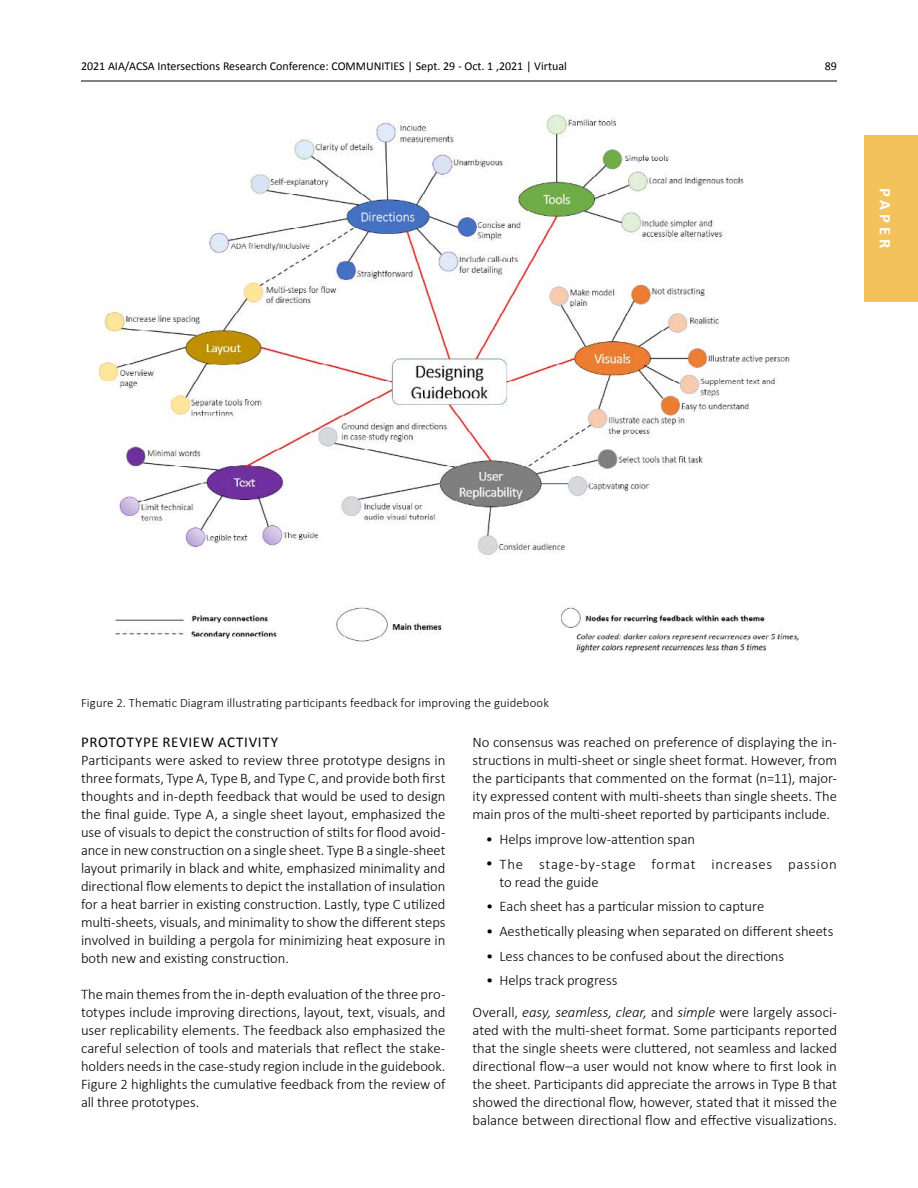
<style>
.page{position:relative;width:918px;height:1188px;background:#fff}
.page>*{position:absolute;margin:0;border:0;box-sizing:border-box;transform-origin:0 0}
.t1{font:700 16.5px "Calibri";letter-spacing:.235em;color:#fff}
.t2{font:15px "Calibri";letter-spacing:.045em;color:#000}
.t3{font:300 14.7px/18px "Calibri";letter-spacing:-.005em;color:#000;text-align:justify}
.t4{font:300 14.7px/18px "Calibri";letter-spacing:.045em;color:#000}
.t5{font:300 12.75px "Calibri";letter-spacing:.01em;color:#000}
.t6{font:12px "Calibri";color:#000}
.s1{font-style:italic}
</style>
<div class="page">
<hr style="left:81px;top:81px;width:756px;height:1px;background:#000">
<div style="left:864px;top:135px;width:54px;height:166px;background:#f3c25a"></div>
<img style="left:93px;top:114px;width:707px;height:542px">
<p class="t6" style="left:81px;top:58px;width:487px">2021 AIA/ACSA Intersections Research Conference: COMMUNITIES | Sept. 29 - Oct. 1 ,2021 | Virtual</p>
<p class="t6" style="left:825px;top:58px;width:14px">89</p>
<p class="t1" style="left:896px;top:188px;width:61px;rotate:90deg">PAPER</p>
<p class="t5" style="left:81px;top:694px;width:469px">Figure 2. Thematic Diagram illustrating participants feedback for improving the guidebook</p>
<p class="t2" style="left:81px;top:733px;width:198px">PROTOTYPE REVIEW ACTIVITY</p>
<p class="t3" style="left:81px;top:750px;width:366px">Participants were asked to review three prototype designs in three formats, Type A, Type B, and Type C, and provide both first thoughts and in-depth feedback that would be used to design the final guide. Type A, a single sheet layout, emphasized the use of visuals to depict the construction of stilts for flood avoid&shy;ance in new construction on a single sheet. Type B a single-sheet layout primarily in black and white, emphasized minimality and directional flow elements to depict the installation of insulation for a heat barrier in existing construction. Lastly, type C utilized multi-sheets, visuals, and minimality to show the different steps involved in building a pergola for minimizing heat exposure in both new and existing construction.</p>
<p class="t3" style="left:81px;top:984px;width:366px">The main themes from the in-depth evaluation of the three pro&shy;totypes include improving directions, layout, text, visuals, and user replicability elements. The feedback also emphasized the careful selection of tools and materials that reflect the stake&shy;holders needs in the case-study region include in the guidebook.<br>Figure 2 highlights the cumulative feedback from the review of all three prototypes.</p>
<p class="t3" style="left:472px;top:732px;width:366px">No consensus was reached on preference of displaying the in&shy;structions in multi-sheet or single sheet format. However, from the participants that commented on the format (n=11), major&shy;ity expressed content with multi-sheets than single sheets. The main pros of the multi-sheet reported by participants include.</p>
<p class="t3" style="left:486px;top:829px;width:211px">• Helps improve low-attention span</p>
<p class="t4" style="left:500px;top:854px;width:339px;text-indent:-14px">• The stage-by-stage format increases passion to read the guide</p>
<p class="t3" style="left:486px;top:897px;width:280px">• Each sheet has a particular mission to capture</p>
<p class="t3" style="left:486px;top:921px;width:349px">• Aesthetically pleasing when separated on different sheets</p>
<p class="t3" style="left:486px;top:946px;width:300px">• Less chances to be confused about the directions</p>
<p class="t3" style="left:472px;top:964px;width:366px;line-height:31.5px;text-indent:14px">• Helps track progress<br>Overall, <span class="s1">easy, seamless, clear,</span> and <span class="s1">simple</span> were largely associ-</p>
<p class="t3" style="left:472px;top:1020px;width:366px">ated with the multi-sheet format. Some participants reported that the single sheets were cluttered, not seamless and lacked directional flow–a user would not know where to first look in the sheet. Participants did appreciate the arrows in Type B that showed the directional flow, however, stated that it missed the balance between directional flow and effective visualizations.</p>
</div>
